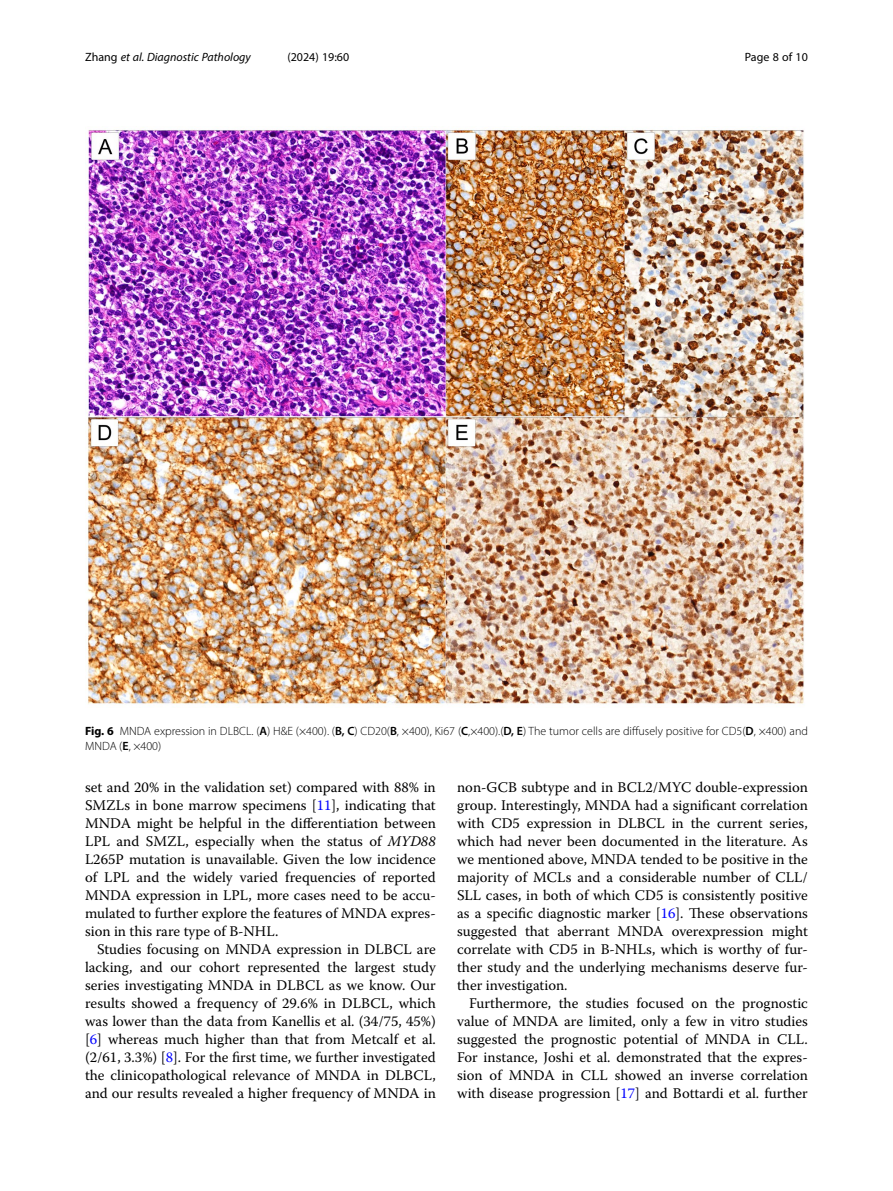
<style>
.page{position:relative;width:893px;height:1191px;background:#fff}
.page>*{position:absolute;margin:0;border:0;box-sizing:border-box;transform-origin:0 0}
.Body_Text_Indent{font:14.7px/18px "Warnock Pro";color:#000;text-align:justify}
.Figure_Caption{font:300 12px/15px "Myriad Pro";color:#000}
.t1{font:italic 12px "Myriad Pro";color:#000}
.t2{font:12px "Myriad Pro";color:#000}
.s1{font-style:normal}
.s2{font-weight:700}
.s3{font-weight:600}
.s4{color:#00f}
.s5{font-style:italic}
</style>
<div class="page">
<img style="left:85px;top:129px;width:720px;height:576px">
<p class="t1" style="left:85px;top:50px;width:167px"><span class="s1">Zhang</span> et al. Diagnostic Pathology</p>
<p class="t2" style="left:287px;top:50px;width:63px">(2024) 19:60</p>
<p class="t2" style="left:745px;top:50px;width:65px">Page 8 of 10</p>
<p class="Figure_Caption" style="left:85px;top:723px;width:724px"><span class="s2">Fig. 6</span> MNDA expression in DLBCL. (<span class="s3">A</span>) H&amp;E (×400). (<span class="s3">B, C</span>) CD20(<span class="s3">B</span>, ×400), Ki67 (<span class="s3">C</span>,×400).(<span class="s3">D, E</span>) The tumor cells are diffusely positive for CD5(<span class="s3">D</span>, ×400) and<br>MNDA (<span class="s3">E</span>, ×400)</p>
<p class="Body_Text_Indent" style="left:85px;top:778px;width:352px">set and 20% in the validation set) compared with 88% in SMZLs in bone marrow specimens [<span class="s4">11</span>], indicating that MNDA might be helpful in the differentiation between LPL and SMZL, especially when the status of <span class="s5">MYD88<br></span>L265P mutation is unavailable. Given the low incidence of LPL and the widely varied frequencies of reported MNDA expression in LPL, more cases need to be accu&shy;mulated to further explore the features of MNDA expres&shy;sion in this rare type of B-NHL.</p>
<p class="Body_Text_Indent" style="left:85px;top:940px;width:352px;text-indent:12px">Studies focusing on MNDA expression in DLBCL are lacking, and our cohort represented the largest study series investigating MNDA in DLBCL as we know. Our results showed a frequency of 29.6% in DLBCL, which was lower than the data from Kanellis et al. (34/75, 45%) [<span class="s4">6</span>] whereas much higher than that from Metcalf et al. (2/61, 3.3%) [<span class="s4">8</span>]. For the first time, we further investigated the clinicopathological relevance of MNDA in DLBCL, and our results revealed a higher frequency of MNDA in</p>
<p class="Body_Text_Indent" style="left:457px;top:778px;width:352px">non-GCB subtype and in BCL2/MYC double-expression group. Interestingly, MNDA had a significant correlation with CD5 expression in DLBCL in the current series, which had never been documented in the literature. As we mentioned above, MNDA tended to be positive in the majority of MCLs and a considerable number of CLL/ SLL cases, in both of which CD5 is consistently positive as a specific diagnostic marker [<span class="s4">16</span>]. These observations suggested that aberrant MNDA overexpression might correlate with CD5 in B-NHLs, which is worthy of fur&shy;ther study and the underlying mechanisms deserve fur&shy;ther investigation.</p>
<p class="Body_Text_Indent" style="left:457px;top:994px;width:352px;text-indent:12px">Furthermore, the studies focused on the prognostic value of MNDA are limited, only a few in vitro studies suggested the prognostic potential of MNDA in CLL.<br>For instance, Joshi et al. demonstrated that the expres&shy;sion of MNDA in CLL showed an inverse correlation with disease progression [<span class="s4">17</span>] and Bottardi et al. further</p>
</div>
